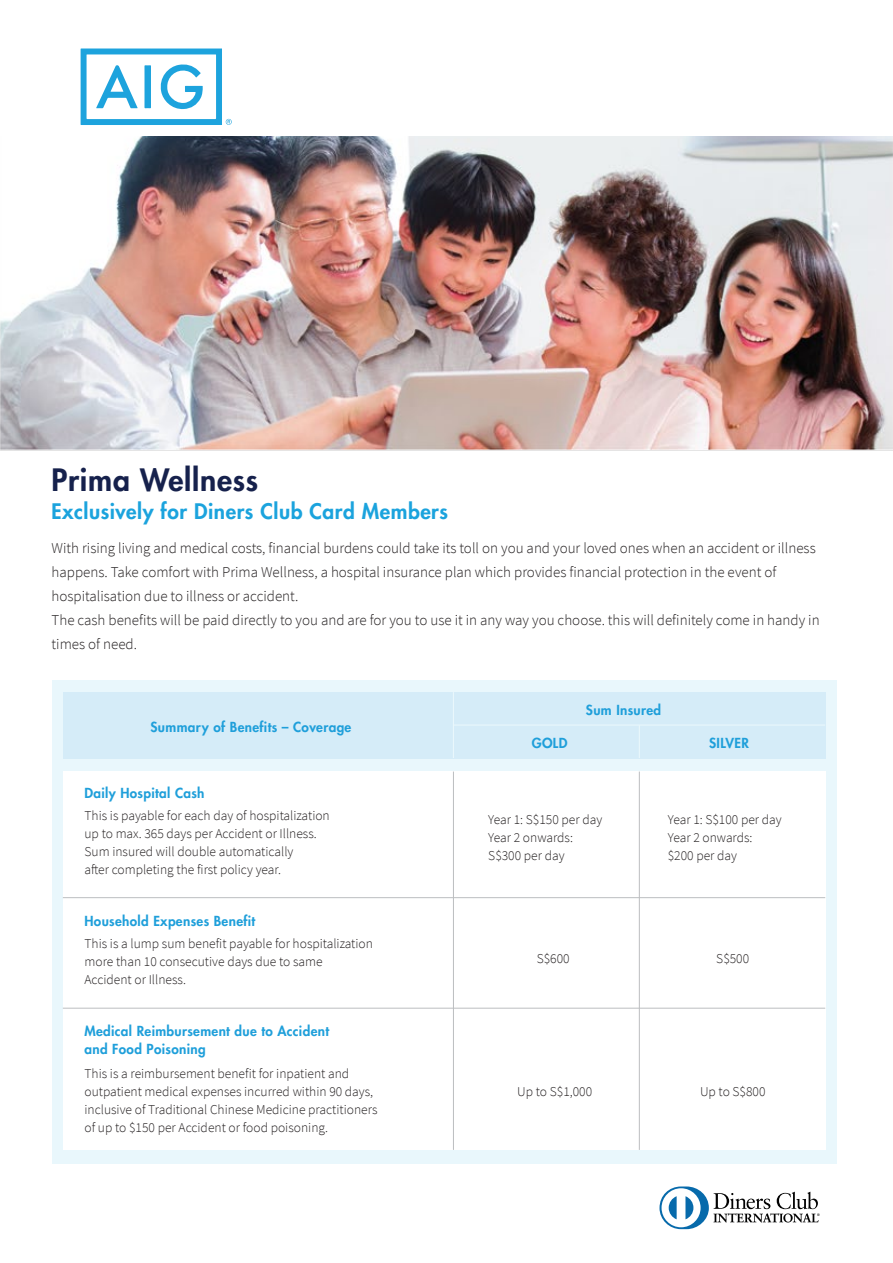
<style>
.page{position:relative;width:893px;height:1263px;background:#fff}
.page>*{position:absolute;margin:0;border:0;box-sizing:border-box;transform-origin:0 0}
.t1{font:800 30px "Futura LT";letter-spacing:.025em;color:#16214c}
.t2{font:800 20.85px "Futura LT";letter-spacing:.025em;color:#1ba3dd}
.t3{font:300 15px/24px "Source Sans Pro";color:#231f20}
.t4{font:300 13.5px/18px "Source Sans Pro";color:#231f20}
.t5{font:800 13.5px/18px "Futura LT";letter-spacing:.025em;color:#1f9fda}
</style>
<div class="page">
<div style="left:52px;top:680px;width:784px;height:484px;background:#e9f7fc"></div>
<div style="left:63px;top:771px;width:762px;height:379px;background:#fff"></div>
<hr style="left:453px;top:771px;width:1px;height:379px;background:#bcbec0">
<hr style="left:63px;top:897px;width:762px;height:1px;background:#bcbec0">
<hr style="left:63px;top:1008px;width:762px;height:1px;background:#bcbec0">
<hr style="left:639px;top:771px;width:1px;height:379px;background:#bcbec0">
<svg style="left:659px;top:1186px;width:161px;height:43px"></svg>
<img style="left:0;top:136px;width:893px;height:686px">
<svg style="left:81px;top:48px;width:151px;height:77px"></svg>
<h1 class="t1" style="left:52px;top:460px;width:208px">Prima Wellness</h1>
<h2 class="t2" style="left:52px;top:498px;width:398px">Exclusively for Diners Club Card Members</h2>
<p class="t3" style="left:52px;top:536px;width:770px">With rising living and medical costs, financial burdens could take its toll on you and your loved ones when an accident or illness happens. Take comfort with Prima Wellness, a hospital insurance plan which provides financial protection in the event of hospitalisation due to illness or accident.<br>The cash benefits will be paid directly to you and are for you to use it in any way you choose. this will definitely come in handy in times of need.</p>
<p class="t5" style="left:150px;top:717px;width:202px">Summary of Benefits – Coverage</p>
<p class="t5" style="left:84px;top:783px;width:122px">Daily Hospital Cash</p>
<p class="t4" style="left:84px;top:807px;width:247px">This is payable for each day of hospitalization up to max. 365 days per Accident or Illness.<br>Sum insured will double automatically<br>after completing the first policy year.</p>
<p class="t5" style="left:84px;top:911px;width:172px">Household Expenses Benefit</p>
<p class="t4" style="left:84px;top:935px;width:290px">This is a lump sum benefit payable for hospitalization more than 10 consecutive days due to same<br>Accident or Illness.</p>
<p class="t5" style="left:84px;top:1022px;width:246px">Medical Reimbursement due to Accident and Food Poisoning</p>
<p class="t4" style="left:84px;top:1064px;width:294px">This is a reimbursement benefit for inpatient and outpatient medical expenses incurred within 90 days, inclusive of Traditional Chinese Medicine practitioners of up to $150 per Accident or food poisoning.</p>
<p class="t5" style="left:586px;top:700px;width:77px">Sum Insured</p>
<p class="t5" style="left:532px;top:733px;width:37px">GOLD</p>
<p class="t5" style="left:709px;top:733px;width:41px">SILVER</p>
<p class="t4" style="left:488px;top:811px;width:115px">Year 1: S$150 per day<br>Year 2 onwards:<br>S$300 per day</p>
<p class="t4" style="left:537px;top:950px;width:34px">S$600</p>
<p class="t4" style="left:668px;top:811px;width:115px">Year 1: S$100 per day<br>Year 2 onwards: $200 per day</p>
<p class="t4" style="left:716px;top:950px;width:34px">S$500</p>
<p class="t4" style="left:517px;top:1082px;width:76px">Up to S$1,000</p>
<p class="t4" style="left:700px;top:1082px;width:67px">Up to S$800</p>
</div>
